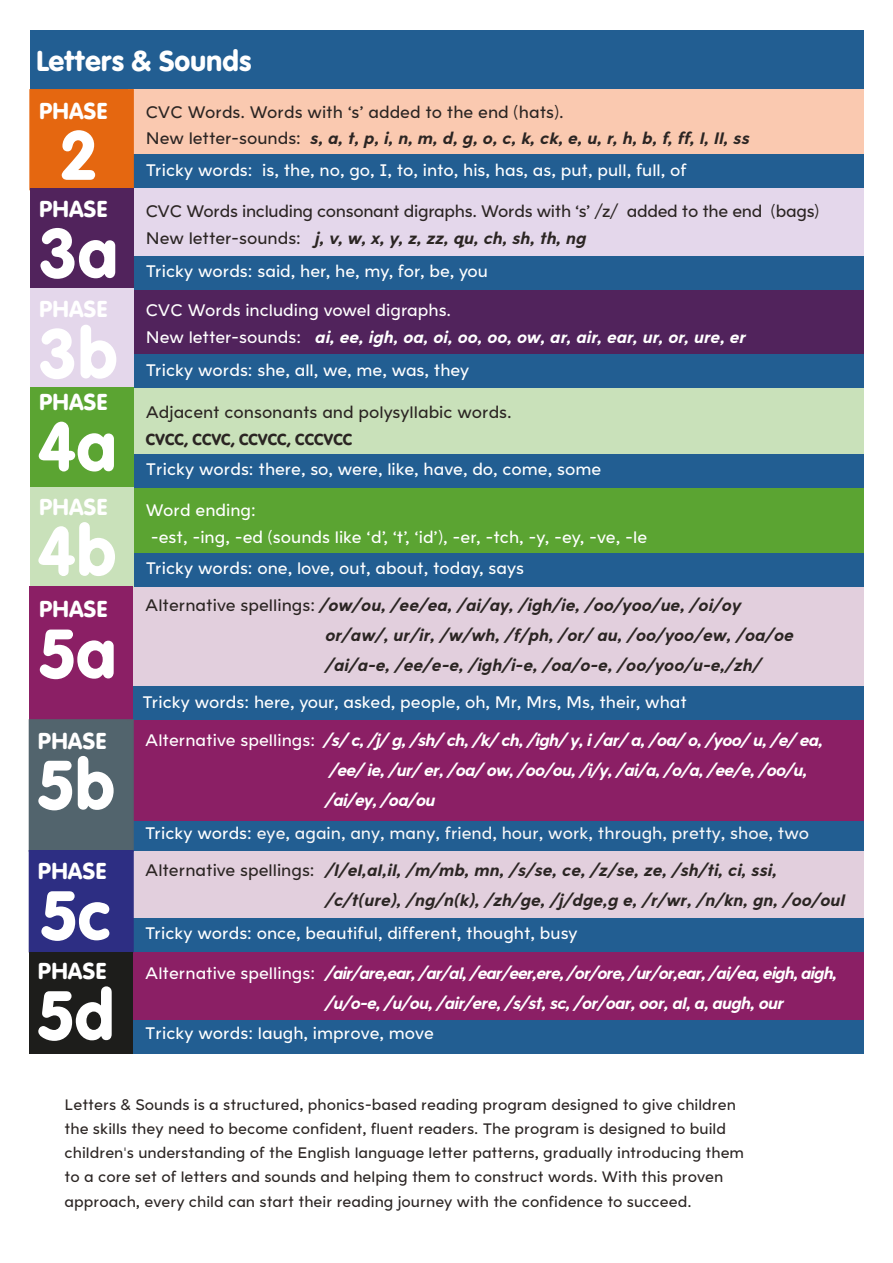
<style>
.page{position:relative;width:893px;height:1263px;background:#fff}
.page>*{position:absolute;margin:0;border:0;box-sizing:border-box;transform-origin:0 0}
.t1{font:72.6px "VAG Rundschrift D";color:#fff}
.t2{font:30px "VAG Rundschrift D";letter-spacing:-.005em;color:#fff}
.t3{font:24.15px "VAG Rundschrift D";color:#fff}
.t4{font:16.65px/26.7px "Aronui";color:#fff}
.t5{font:italic 700 16.65px/30px "Aronui";color:#2b2523}
.t6{font:16.65px/26.7px "Aronui";letter-spacing:-.01em;color:#2b2523}
.t7{font:italic 700 16.65px/30px "Aronui";letter-spacing:-.04em;color:#fff}
.t8{font:italic 700 16.65px/30px "Aronui";letter-spacing:-.06em;color:#fff}
.t9{font:16.65px "Aronui";color:#f7f7f8}
.t10{font:16.65px "VAG Rundschrift D";letter-spacing:-.01em;color:#2b2523}
.t11{font:15.15px/24.2px "Aronui";color:#2b2523}
.s1{font-weight:700;font-style:italic}
.s2{font-weight:400;font-style:normal}
.s3{color:#fff}
</style>
<div class="page">
<div style="left:30px;top:31px;width:833px;height:68px;background:#225e92"></div>
<div style="left:127px;top:952px;width:736px;height:101px;background:#8b1f65"></div>
<div style="left:127px;top:850px;width:736px;height:101px;background:#e2cfdd"></div>
<div style="left:128px;top:90px;width:735px;height:100px;background:#fac9b0"></div>
<div style="left:128px;top:188px;width:735px;height:100px;background:#e4d7eb"></div>
<div style="left:128px;top:288px;width:735px;height:101px;background:#51235c"></div>
<div style="left:128px;top:387px;width:735px;height:100px;background:#c9e1ba"></div>
<div style="left:128px;top:488px;width:735px;height:100px;background:#5ba432"></div>
<div style="left:30px;top:587px;width:833px;height:133px;background:#e2cfdd"></div>
<div style="left:129px;top:553px;width:734px;height:34px;background:#225e92"></div>
<div style="left:129px;top:454px;width:734px;height:33px;background:#225e92"></div>
<div style="left:129px;top:355px;width:734px;height:33px;background:#225e92"></div>
<div style="left:129px;top:256px;width:734px;height:33px;background:#225e92"></div>
<div style="left:129px;top:155px;width:734px;height:33px;background:#225e92"></div>
<div style="left:129px;top:687px;width:734px;height:33px;background:#225e92"></div>
<div style="left:129px;top:818px;width:734px;height:33px;background:#225e92"></div>
<div style="left:129px;top:918px;width:734px;height:33px;background:#225e92"></div>
<div style="left:129px;top:1020px;width:734px;height:33px;background:#225e92"></div>
<div style="left:127px;top:720px;width:736px;height:100px;background:#8b1f65"></div>
<div style="left:29px;top:89px;width:105px;height:101px;background:#e56710;border:1px solid #e56710"></div>
<div style="left:30px;top:188px;width:103px;height:100px;background:#51235c"></div>
<div style="left:30px;top:288px;width:103px;height:101px;background:#e4d7eb"></div>
<div style="left:30px;top:387px;width:103px;height:100px;background:#5ba432"></div>
<div style="left:30px;top:488px;width:103px;height:100px;background:#c9e1ba"></div>
<div style="left:30px;top:587px;width:103px;height:133px;background:#8b1f65"></div>
<div style="left:29px;top:719px;width:105px;height:133px;background:#52646d;border:2px solid #52646d"></div>
<div style="left:29px;top:850px;width:105px;height:102px;background:#2d2e83"></div>
<div style="left:30px;top:952px;width:103px;height:101px;background:#1d1d1b"></div>
<h2 class="t2" style="left:36px;top:43px;width:217px">Letters &amp; Sounds</h2>
<h3 class="t3" style="left:39px;top:97px;width:70px">PHASE</h3>
<h1 class="t1" style="left:60px;top:113px;width:39px">2</h1>
<h3 class="t3" style="left:39px;top:195px;width:70px">PHASE</h3>
<h1 class="t1" style="left:38px;top:210px;width:82px">3a</h1>
<h3 class="t3" style="left:39px;top:295px;width:70px">PHASE</h3>
<h1 class="t1" style="left:37px;top:311px;width:82px">3b</h1>
<h3 class="t3" style="left:39px;top:388px;width:70px">PHASE</h3>
<h1 class="t1" style="left:38px;top:404px;width:81px">4a</h1>
<h3 class="t3" style="left:39px;top:492px;width:70px">PHASE</h3>
<h1 class="t1" style="left:37px;top:508px;width:80px">4b</h1>
<h3 class="t3" style="left:39px;top:595px;width:70px">PHASE</h3>
<h1 class="t1" style="left:37px;top:611px;width:81px">5a</h1>
<h3 class="t3" style="left:38px;top:726px;width:70px">PHASE</h3>
<h1 class="t1" style="left:36px;top:742px;width:80px">5b</h1>
<h3 class="t3" style="left:38px;top:857px;width:70px">PHASE</h3>
<h1 class="t1" style="left:39px;top:872px;width:73px">5c</h1>
<h3 class="t3" style="left:38px;top:957px;width:70px">PHASE</h3>
<h1 class="t1" style="left:36px;top:972px;width:80px">5d</h1>
<p class="t6" style="left:146px;top:99px;width:605px">CVC Words. Words with ‘s’ added to the end (hats).<br>New letter-sounds: <span class="s1">s, a, t, p, i, n, m, d, g, o, c, k, ck, e, u, r, h, b, f, ff, l, ll, ss</span></p>
<p class="t4" style="left:146px;top:158px;width:542px">Tricky words: is, the, no, go, I, to, into, his, has, as, put, pull, full, of</p>
<p class="t6" style="left:146px;top:199px;width:675px">CVC Words including consonant digraphs. Words with ‘s’ /z/ added to the end (bags)<br>New letter-sounds: <span class="s1">j, v, w, x, y, z, zz, qu, ch, sh, th, ng</span></p>
<p class="t4" style="left:146px;top:259px;width:344px">Tricky words: said, her, he, my, for, be, you</p>
<p class="t4" style="left:146px;top:298px;width:602px">CVC Words including vowel digraphs.<br>New letter-sounds: <span class="s1">ai, ee, igh, oa, oi, oo, oo, ow, ar, air, ear, ur, or, ure, er</span></p>
<p class="t4" style="left:146px;top:358px;width:325px">Tricky words: she, all, we, me, was, they</p>
<p class="t6" style="left:146px;top:399px;width:367px">Adjacent consonants and polysyllabic words.</p>
<p class="t10" style="left:146px;top:429px;width:208px">CVCC, CCVC, CCVCC, CCCVCC</p>
<p class="t4" style="left:146px;top:456px;width:457px">Tricky words: there, so, were, like, have, do, come, some</p>
<p class="t4" style="left:146px;top:498px;width:503px">Word ending:<br>-est, -ing, -ed (sounds like ‘d’, ‘t’, ‘id’), -er, -tch, -y, -ey, -ve, -le</p>
<p class="t4" style="left:146px;top:556px;width:380px">Tricky words: one, love, out, about, today, says</p>
<p class="t5" style="left:325px;top:591px;width:470px;text-indent:-180px"><span class="s2">Alternative spellings:</span> /ow/ou, /ee/ea, /ai/ay, /igh/ie, /oo/yoo/ue, /oi/oy or/aw/, ur/ir, /w/wh, /f/ph, /or/ au, /oo/yoo/ew, /oa/oe /ai/a-e, /ee/e-e, /igh/i-e, /oa/o-e, /oo/yoo/u-e,/zh/</p>
<p class="t4" style="left:142px;top:690px;width:546px">Tricky words: here, your, asked, people, oh, Mr, Mrs, Ms, their, what</p>
<p class="t7" style="left:325px;top:725px;width:500px;text-indent:-180px"><span class="s2">Alternative spellings:</span> /s/ c, /j/ g, /sh/ ch, /k/ ch, /igh/ y, i /ar/ a, /oa/ o, /yoo/ u, /e/ ea, /ee/ ie, /ur/ er, /oa/ ow, /oo/ou, /i/y, /ai/a, /o/a, /ee/e, /oo/u, /ai/ey, /oa/ou</p>
<p class="t9" style="left:145px;top:823px;width:665px"><span class="s3">Tricky words:</span> eye, again, any, many, friend, hour, work, through, pretty, shoe, two</p>
<p class="t5" style="left:325px;top:856px;width:521px;text-indent:-180px"><span class="s2">Alternative spellings:</span> /l/el,al,il, /m/mb, mn, /s/se, ce, /z/se, ze, /sh/ti, ci, ssi, /c/t(ure), /ng/n(k), /zh/ge, /j/dge,g e, /r/wr, /n/kn, gn, /oo/oul</p>
<p class="t4" style="left:145px;top:921px;width:434px">Tricky words: once, beautiful, different, thought, busy</p>
<p class="t8" style="left:325px;top:959px;width:514px;text-indent:-180px"><span class="s2">Alternative spellings:</span> /air/are,ear, /ar/al, /ear/eer,ere, /or/ore, /ur/or,ear, /ai/ea, eigh, aigh, /u/o-e, /u/ou, /air/ere, /s/st, sc, /or/oar, oor, al, a, augh, our</p>
<p class="t4" style="left:145px;top:1020px;width:290px">Tricky words: laugh, improve, move</p>
<p class="t11" style="left:65px;top:1093px;width:681px">Letters &amp; Sounds is a structured, phonics-based reading program designed to give children the skills they need to become confident, fluent readers. The program is designed to build children's understanding of the English language letter patterns, gradually introducing them to a core set of letters and sounds and helping them to construct words. With this proven approach, every child can start their reading journey with the confidence to succeed.</p>
</div>
